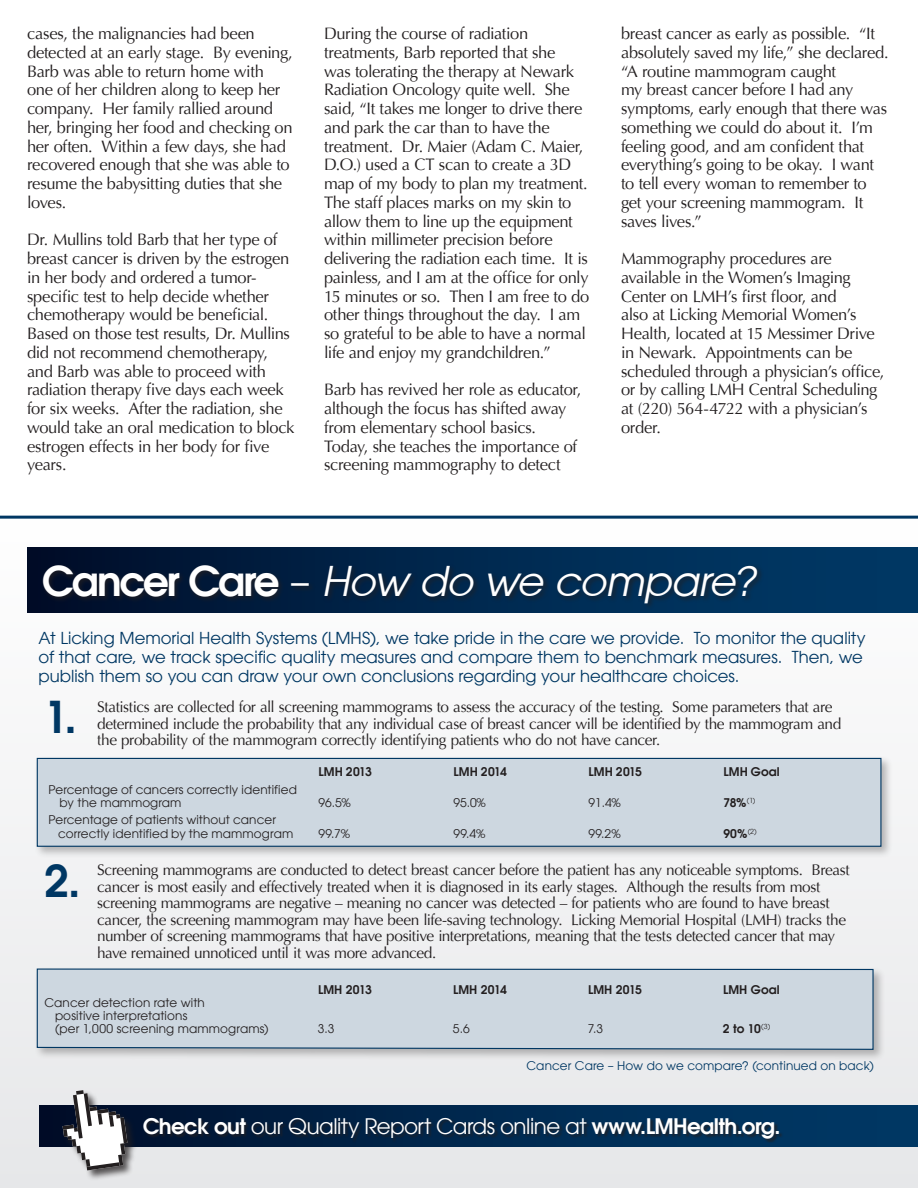
<style>
.page{position:relative;width:918px;height:1188px;background:#fff}
.page>*{position:absolute;margin:0;border:0;box-sizing:border-box;transform-origin:0 0}
.t1{font:600 43.95px "Avant Garde";color:#003763}
.headers_1{font:italic 40.95px "Avant Garde";letter-spacing:-.02em;color:#fff}
.t2{font:21.45px "Avant Garde";letter-spacing:-.025em;color:#fff}
.t3{font:16.5px/18.8px "Optima";letter-spacing:-.02em;color:#231f20}
.body_copy_1{font:16.5px/18.8px "Avant Garde";color:#003763}
.body_copy_1-2{font:15.45px/16.5px "Optima";letter-spacing:-.025em;color:#231f20}
.body_copy_1-3{font:12px "Avant Garde";letter-spacing:.01em;color:#231f20}
.body_copy_1-4{font:600 12px "Avant Garde";letter-spacing:.005em;color:#231f20}
.continued{font:12px "Avant Garde";letter-spacing:.01em;color:#003763}
.s1{font-weight:600;font-style:normal}
.s2{font-style:normal}
.s3{font-weight:600}
</style>
<div class="page">
<div style="left:0;top:517px;width:918px;height:671px;background:#f2f2f3"></div>
<hr style="left:0;top:90px;width:1px;height:34px;background:#c7c8ca">
<div style="left:39px;top:1105px;width:879px;height:42px;background:#003763"></div>
<div style="left:39px;top:1105px;width:851px;height:42px;background:linear-gradient(to right,#00102d,#003b69)"></div>
<div style="left:144px;top:1118px;width:639px;height:24px;background:#231f20;opacity:.7"></div>
<div style="left:62px;top:1089px;width:76px;height:92px;background:#231f20;opacity:.75"></div>
<svg style="left:63px;top:1090px;width:64px;height:80px"></svg>
<div style="left:27px;top:547px;width:891px;height:66px;background:#003763"></div>
<div style="left:27px;top:547px;width:863px;height:66px;background:linear-gradient(to right,#000f2c,#003c6a)"></div>
<div style="left:41px;top:563px;width:723px;height:47px;background:#231f20;opacity:.75"></div>
<hr style="left:0;top:516px;width:918px;height:3px;background:#003763">
<div style="left:34px;top:755px;width:859px;height:104px;background:#231f20;opacity:.3"></div>
<div style="left:37px;top:758px;width:844px;height:88px;background:#cdd7e0"></div>
<div style="left:37px;top:758px;width:845px;height:89px;border:1px solid #003763"></div>
<div style="left:34px;top:966px;width:851px;height:96px;background:#231f20;opacity:.3"></div>
<div style="left:36px;top:968px;width:838px;height:82px;background:#cdd7e0"></div>
<p class="t3" style="left:27px;top:25px;width:267px">cases, the malignancies had been detected at an early stage. By evening, Barb was able to return home with one of her children along to keep her company. Her family rallied around her, bringing her food and checking on her often. Within a few days, she had recovered enough that she was able to resume the babysitting duties that she loves.</p>
<p class="t3" style="left:27px;top:231px;width:269px">Dr. Mullins told Barb that her type of breast cancer is driven by the estrogen in her body and ordered a tumor&shy;specific test to help decide whether chemotherapy would be beneficial.<br>Based on those test results, Dr. Mullins did not recommend chemotherapy, and Barb was able to proceed with radiation therapy five days each week for six weeks. After the radiation, she would take an oral medication to block estrogen effects in her body for five years.</p>
<p class="t3" style="left:324px;top:25px;width:267px">During the course of radiation treatments, Barb reported that she<br>was tolerating the therapy at Newark Radiation Oncology quite well. She said, “It takes me longer to drive there and park the car than to have the treatment. Dr. Maier (Adam C. Maier, D.O.) used a CT scan to create a 3D map of my body to plan my treatment.<br>The staff places marks on my skin to allow them to line up the equipment within millimeter precision before delivering the radiation each time. It is painless, and I am at the office for only 15 minutes or so. Then I am free to do other things throughout the day. I am so grateful to be able to have a normal life and enjoy my grandchildren.”</p>
<p class="t3" style="left:324px;top:381px;width:259px">Barb has revived her role as educator, although the focus has shifted away from elementary school basics.<br>Today, she teaches the importance of screening mammography to detect</p>
<p class="t3" style="left:621px;top:25px;width:269px">breast cancer as early as possible. “It absolutely saved my life,” she declared. “A routine mammogram caught<br>my breast cancer before I had any symptoms, early enough that there was something we could do about it. I’m feeling good, and am confident that everything’s going to be okay. I want to tell every woman to remember to get your screening mammogram. It saves lives.”</p>
<p class="t3" style="left:621px;top:250px;width:265px">Mammography procedures are available in the Women’s Imaging<br>Center on LMH’s first floor, and<br>also at Licking Memorial Women’s<br>Health, located at 15 Messimer Drive in Newark. Appointments can be scheduled through a physician’s office, or by calling LMH Central Scheduling at (220) 564-4722 with a physician’s order.</p>
<p class="headers_1" style="left:42px;top:556px;width:715px"><span class="s1">Cancer Care</span> <span class="s2">–</span> How do we compare?</p>
<p class="body_copy_1" style="left:39px;top:629px;width:829px">At Licking Memorial Health Systems (LMHS), we take pride in the care we provide. To monitor the quality of that care, we track specific quality measures and compare them to benchmark measures. Then, we publish them so you can draw your own conclusions regarding your healthcare choices.</p>
<p class="body_copy_1-2" style="left:97px;top:699px;width:746px">Statistics are collected for all screening mammograms to assess the accuracy of the testing. Some parameters that are determined include the probability that any individual case of breast cancer will be identified by the mammogram and the probability of the mammogram correctly identifying patients who do not have cancer.</p>
<p class="body_copy_1-4" style="left:318px;top:764px;width:55px">LMH 2013</p>
<p class="body_copy_1-4" style="left:453px;top:764px;width:55px">LMH 2014</p>
<p class="body_copy_1-4" style="left:588px;top:764px;width:55px">LMH 2015</p>
<p class="body_copy_1-4" style="left:723px;top:764px;width:58px">LMH Goal</p>
<p class="body_copy_1-3" style="left:48px;top:782px;width:250px">Percentage of cancers correctly identified</p>
<p class="body_copy_1-3" style="left:59px;top:795px;width:124px">by the mammogram</p>
<p class="body_copy_1-3" style="left:318px;top:795px;width:34px">96.5%</p>
<p class="body_copy_1-3" style="left:453px;top:795px;width:34px">95.0%</p>
<p class="body_copy_1-3" style="left:588px;top:795px;width:34px">91.4%</p>
<p class="body_copy_1-4" style="left:723px;top:794px;width:34px">78%<sup>(1)</sup></p>
<p class="body_copy_1-3" style="left:48px;top:813px;width:229px">Percentage of patients without cancer</p>
<p class="body_copy_1-3" style="left:58px;top:826px;width:237px">correctly identified by the mammogram</p>
<p class="body_copy_1-3" style="left:318px;top:826px;width:33px">99.7%</p>
<p class="body_copy_1-3" style="left:453px;top:826px;width:34px">99.4%</p>
<p class="body_copy_1-3" style="left:588px;top:826px;width:34px">99.2%</p>
<p class="body_copy_1-4" style="left:723px;top:825px;width:35px">90%<sup>(2)</sup></p>
<p class="t1" style="left:44px;top:688px;width:34px">1.</p>
<p class="t1" style="left:44px;top:852px;width:38px">2.</p>
<p class="body_copy_1-2" style="left:97px;top:862px;width:754px">Screening mammograms are conducted to detect breast cancer before the patient has any noticeable symptoms. Breast cancer is most easily and effectively treated when it is diagnosed in its early stages. Although the results from most screening mammograms are negative – meaning no cancer was detected – for patients who are found to have breast cancer, the screening mammogram may have been life-saving technology. Licking Memorial Hospital (LMH) tracks the number of screening mammograms that have positive interpretations, meaning that the tests detected cancer that may have remained unnoticed until it was more advanced.</p>
<p class="body_copy_1-4" style="left:318px;top:982px;width:55px">LMH 2013</p>
<p class="body_copy_1-4" style="left:453px;top:982px;width:55px">LMH 2014</p>
<p class="body_copy_1-4" style="left:588px;top:982px;width:55px">LMH 2015</p>
<p class="body_copy_1-4" style="left:723px;top:982px;width:58px">LMH Goal</p>
<p class="body_copy_1-3" style="left:44px;top:996px;width:162px">Cancer detection rate with</p>
<p class="body_copy_1-3" style="left:55px;top:1009px;width:134px">positive interpretations</p>
<p class="body_copy_1-3" style="left:55px;top:1022px;width:215px">(per 1,000 screening mammograms)</p>
<p class="body_copy_1-3" style="left:318px;top:1022px;width:18px">3.3</p>
<p class="body_copy_1-3" style="left:453px;top:1022px;width:18px">5.6</p>
<p class="body_copy_1-3" style="left:588px;top:1022px;width:17px">7.3</p>
<p class="body_copy_1-4" style="left:723px;top:1021px;width:49px">2 to 10<sup>(3)</sup></p>
<p class="continued" style="left:527px;top:1059px;width:349px">Cancer Care – How do we compare? (continued on back)</p>
<p class="t2" style="left:143px;top:1113px;width:639px"><span class="s3">Check out</span> our Quality Report Cards online at <span class="s3">www.LMHealth.org.</span></p>
</div>
